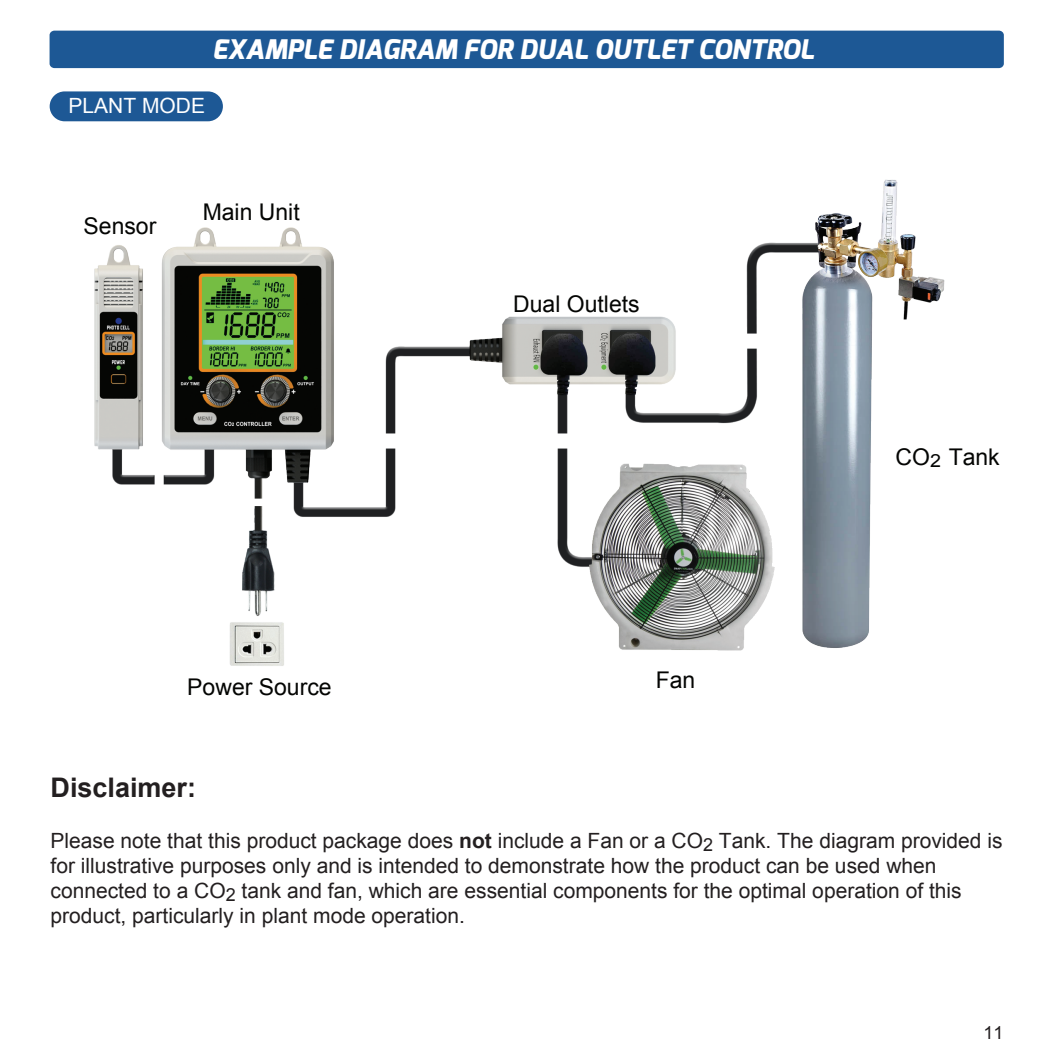
<style>
.page{position:relative;width:1063px;height:1063px;background:#fff}
.page>*{position:absolute;margin:0;border:0;box-sizing:border-box;transform-origin:0 0}
.t1{font:italic 800 27px "Exo";color:#fff}
.t2{font:700 27px "Arial";color:#231f20}
.t3{font:23.1px "Arial";color:#040503}
.t4{font:21px/25.2px "Arial";color:#231f20}
.t5{font:21px "Arial";color:#fff}
.t6{font:18px "Arial";color:#231f20}
.s1{font-size:18px}
.s2{font-weight:700}
</style>
<div class="page">
<img style="left:94px;top:179px;width:851px;height:487px">
<div style="left:50px;top:31px;width:954px;height:37px;background:#1d5895;border-radius:5px"></div>
<div style="left:50px;top:91px;width:173px;height:30px;background:#1d5895;border-radius:15px"></div>
<p class="t1" style="left:212px;top:32px;width:603px">EXAMPLE DIAGRAM FOR DUAL OUTLET CONTROL</p>
<p class="t5" style="left:69px;top:92px;width:138px">PLANT MODE</p>
<p class="t3" style="left:84px;top:211px;width:74px">Sensor</p>
<p class="t3" style="left:203px;top:196px;width:99px">Main Unit</p>
<p class="t3" style="left:513px;top:288px;width:128px">Dual Outlets</p>
<p class="t3" style="left:187px;top:672px;width:146px">Power Source</p>
<p class="t3" style="left:656px;top:664px;width:41px">Fan</p>
<p class="t3" style="left:896px;top:442px;width:106px">CO<span class="s1">2</span> Tank</p>
<p class="t2" style="left:51px;top:770px;width:147px">Disclaimer:</p>
<p class="t4" style="left:51px;top:828px;width:953px">Please note that this product package does <span class="s2">not</span> include a Fan or a CO<sub>2</sub> Tank. The diagram provided is for illustrative purposes only and is intended to demonstrate how the product can be used when connected to a CO<sub>2</sub> tank and fan, which are essential components for the optimal operation of this product, particularly in plant mode operation.</p>
<p class="t6" style="left:983px;top:1021px;width:22px">11</p>
</div>
